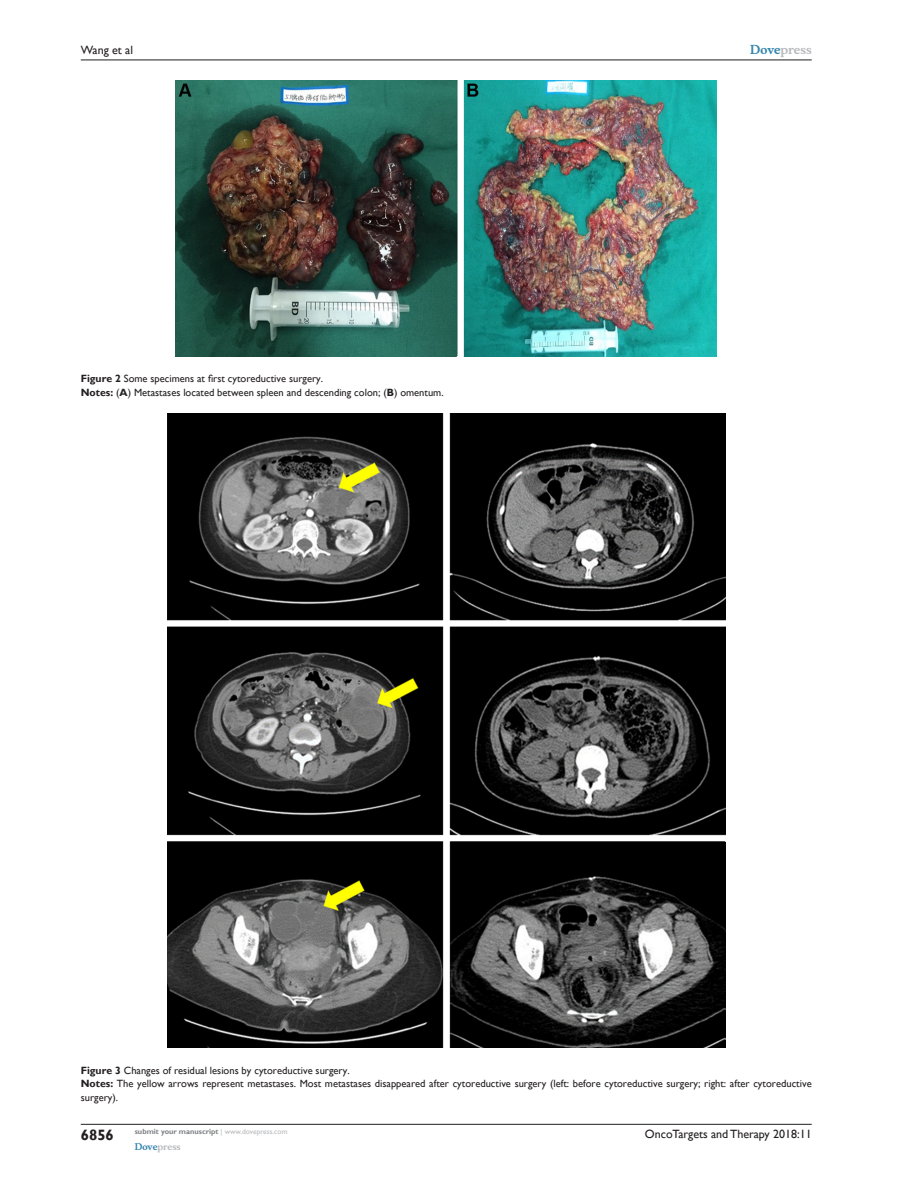
<style>
.page{position:relative;width:918px;height:1188px;background:#fff}
.page>*{position:absolute;margin:0;border:0;box-sizing:border-box;transform-origin:0 0}
.t1{font:700 15px "Gill Sans";color:#231f20}
.t2{font:12px "Gill Sans";color:#231f20}
.t3{font:700 12px "Musee";color:#b8b9bc}
.FigSNRI{font:10.5px/13.5px "Gill Sans";color:#231f20}
.FigC{font:10.5px "Gill Sans";color:#231f20}
.t4{font:700 9px "Musee";color:#b8b9bc}
.t5{font:700 7.5px "Gill Sans";color:#808285}
.s1{font-weight:700}
.s2{color:#3485ae}
.s3{font-weight:400;color:#b8b9bc}
</style>
<div class="page">
<hr style="left:81px;top:1124px;width:731px;height:1px;background:#231f20">
<hr style="left:81px;top:60px;width:731px;height:1px;background:#231f20">
<img style="left:176px;top:81px;width:541px;height:276px">
<img style="left:167px;top:413px;width:558px;height:634px">
<p class="t2" style="left:81px;top:43px;width:54px">Wang et al</p>
<p class="FigC" style="left:81px;top:373px;width:244px"><span class="s1">Figure 2</span> Some specimens at first cytoreductive surgery.</p>
<p class="FigSNRI" style="left:81px;top:386px;width:364px"><span class="s1">Notes:</span> (<span class="s1">A</span>) Metastases located between spleen and descending colon; (<span class="s1">B</span>) omentum.</p>
<p class="t3" style="left:750px;top:43px;width:63px"><span class="s2">Dove</span>press</p>
<p class="FigC" style="left:81px;top:1064px;width:270px"><span class="s1">Figure 3</span> Changes of residual lesions by cytoreductive surgery.</p>
<p class="FigSNRI" style="left:81px;top:1077px;width:732px"><span class="s1">Notes:</span> The yellow arrows represent metastases. Most metastases disappeared after cytoreductive surgery (left: before cytoreductive surgery; right: after cytoreductive surgery).</p>
<h1 class="t1" style="left:81px;top:1126px;width:35px">6856</h1>
<p class="t5" style="left:135px;top:1127px;width:154px">submit your manuscript <span class="s3">| www.dovepress.com</span></p>
<p class="t4" style="left:135px;top:1141px;width:48px"><span class="s2">Dove</span>press</p>
<p class="t2" style="left:645px;top:1127px;width:168px">OncoTargets and Therapy 2018:11</p>
</div>
